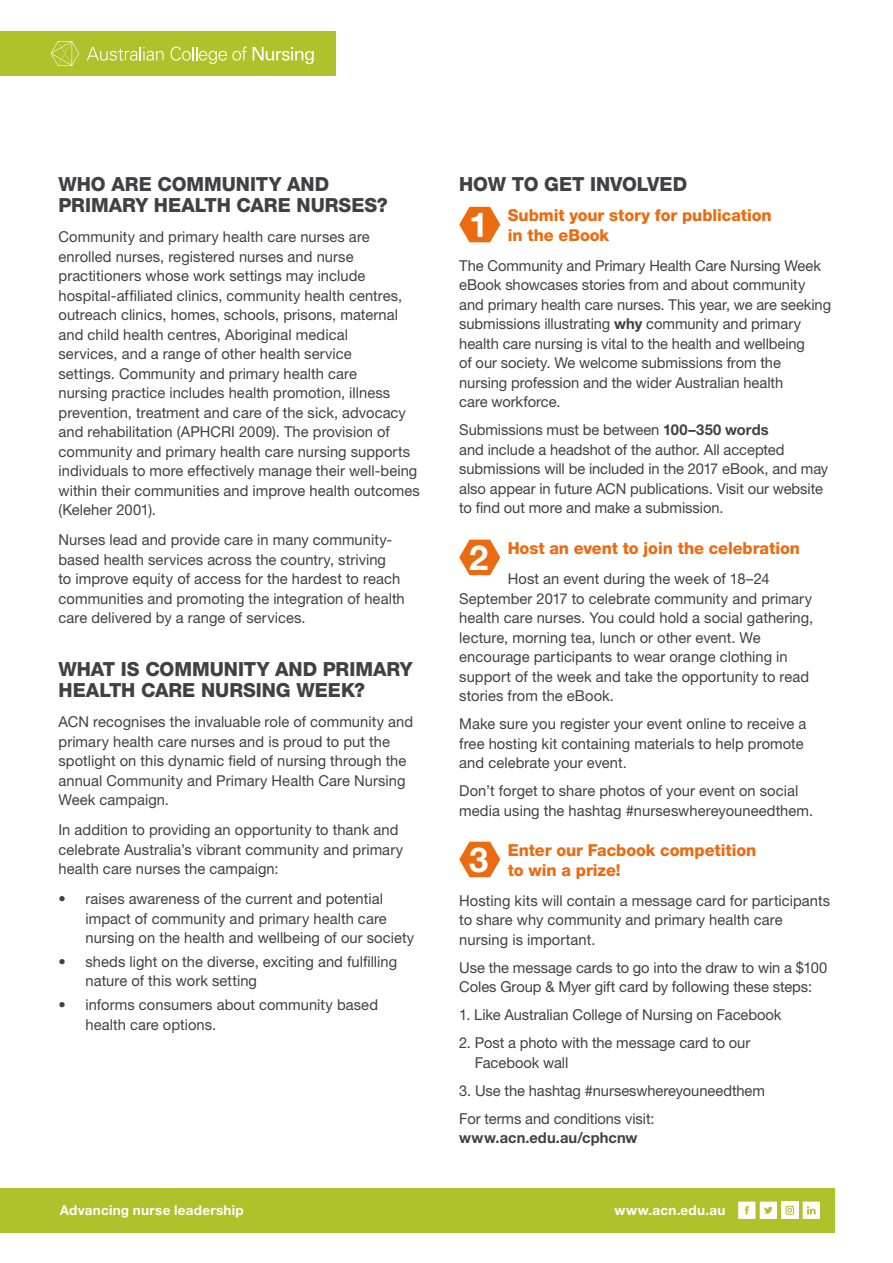
<style>
.page{position:relative;width:893px;height:1263px;background:#fff}
.page>*{position:absolute;margin:0;border:0;box-sizing:border-box;transform-origin:0 0}
.t1{font:700 34.5px "Helvetica Neue LT Std";color:#fff}
.t2{font:800 19.5px/21px "Helvetica Neue LT Std";color:#414042}
.t3{font:800 16.5px/19.5px "Helvetica Neue LT Std";letter-spacing:-.005em;color:#ec6b10}
.t4{font:15px/19.5px "Helvetica Neue LT Std";letter-spacing:.005em;color:#414042}
.t5{font:700 15px "Helvetica Neue LT Std";letter-spacing:.005em;color:#414042}
.t6{font:700 13.5px "Helvetica Neue LT Std";letter-spacing:.02em;color:#fff}
.s1{font-weight:700}
</style>
<div class="page">
<div style="left:0;top:1188px;width:834px;height:44px;background:#adc32b"></div>
<div style="left:0;top:32px;width:335px;height:44px;background:#adc32b"></div>
<svg style="left:51px;top:41px;width:28px;height:25px"></svg>
<svg style="left:87px;top:47px;width:77px;height:14px"></svg>
<svg style="left:171px;top:47px;width:76px;height:17px"></svg>
<svg style="left:253px;top:47px;width:61px;height:17px"></svg>
<svg style="left:803px;top:1202px;width:17px;height:17px"></svg>
<svg style="left:738px;top:1202px;width:39px;height:17px"></svg>
<div style="left:781px;top:1202px;width:17px;height:17px;background:#fff"></div>
<div style="left:786px;top:1206px;width:8px;height:8px;border:1px solid #adc32b;border-radius:2px"></div>
<svg style="left:787px;top:1207px;width:6px;height:5px"></svg>
<svg style="left:459px;top:207px;width:41px;height:35px"></svg>
<svg style="left:459px;top:540px;width:41px;height:35px"></svg>
<svg style="left:459px;top:842px;width:41px;height:35px"></svg>
<h2 class="t2" style="left:58px;top:174px;width:331px">WHO ARE COMMUNITY AND<br>PRIMARY HEALTH CARE NURSES?</h2>
<p class="t4" style="left:58px;top:227px;width:363px">Community and primary health care nurses are enrolled nurses, registered nurses and nurse practitioners whose work settings may include hospital-affiliated clinics, community health centres, outreach clinics, homes, schools, prisons, maternal and child health centres, Aboriginal medical<br>services, and a range of other health service<br>settings. Community and primary health care<br>nursing practice includes health promotion, illness prevention, treatment and care of the sick, advocacy and rehabilitation (APHCRI 2009). The provision of community and primary health care nursing supports individuals to more effectively manage their well-being within their communities and improve health outcomes (Keleher 2001).</p>
<p class="t4" style="left:58px;top:530px;width:348px">Nurses lead and provide care in many community&shy;based health services across the country, striving<br>to improve equity of access for the hardest to reach communities and promoting the integration of health care delivered by a range of services.</p>
<h2 class="t2" style="left:58px;top:659px;width:356px">WHAT IS COMMUNITY AND PRIMARY<br>HEALTH CARE NURSING WEEK?</h2>
<p class="t4" style="left:58px;top:712px;width:356px">ACN recognises the invaluable role of community and primary health care nurses and is proud to put the spotlight on this dynamic field of nursing through the annual Community and Primary Health Care Nursing Week campaign.</p>
<p class="t4" style="left:58px;top:820px;width:346px">In addition to providing an opportunity to thank and celebrate Australia’s vibrant community and primary health care nurses the campaign:</p>
<p class="t4" style="left:86px;top:889px;width:330px;text-indent:-27px">• raises awareness of the current and potential impact of community and primary health care nursing on the health and wellbeing of our society</p>
<p class="t4" style="left:86px;top:952px;width:313px;text-indent:-27px">• sheds light on the diverse, exciting and fulfilling nature of this work setting</p>
<p class="t4" style="left:86px;top:995px;width:294px;text-indent:-27px">• informs consumers about community based health care options.</p>
<h2 class="t2" style="left:459px;top:174px;width:229px">HOW TO GET INVOLVED</h2>
<h1 class="t1" style="left:469px;top:203px;width:21px">1</h1>
<p class="t3" style="left:508px;top:206px;width:266px">Submit your story for publication in the eBook</p>
<p class="t4" style="left:459px;top:256px;width:373px">The Community and Primary Health Care Nursing Week eBook showcases stories from and about community and primary health care nurses. This year, we are seeking submissions illustrating <span class="s1">why</span> community and primary health care nursing is vital to the health and wellbeing<br>of our society. We welcome submissions from the nursing profession and the wider Australian health<br>care workforce.</p>
<p class="t4" style="left:459px;top:420px;width:371px">Submissions must be between <span class="s1">100–350 words<br></span>and include a headshot of the author. All accepted submissions will be included in the 2017 eBook, and may also appear in future ACN publications. Visit our website to find out more and make a submission.</p>
<h1 class="t1" style="left:469px;top:536px;width:21px">2</h1>
<p class="t3" style="left:508px;top:538px;width:294px">Host an event to join the celebration</p>
<p class="t4" style="left:459px;top:569px;width:356px;text-indent:49px">Host an event during the week of 18–24<br>September 2017 to celebrate community and primary health care nurses. You could hold a social gathering, lecture, morning tea, lunch or other event. We encourage participants to wear orange clothing in support of the week and take the opportunity to read stories from the eBook.</p>
<p class="t4" style="left:459px;top:714px;width:349px">Make sure you register your event online to receive a free hosting kit containing materials to help promote and celebrate your event.</p>
<p class="t4" style="left:459px;top:781px;width:355px">Don’t forget to share photos of your event on social media using the hashtag #nurseswhereyouneedthem.</p>
<h1 class="t1" style="left:469px;top:838px;width:21px">3</h1>
<p class="t3" style="left:508px;top:840px;width:250px">Enter our Facbook competition to win a prize!</p>
<p class="t4" style="left:459px;top:890px;width:372px">Hosting kits will contain a message card for participants to share why community and primary health care nursing is important.</p>
<p class="t4" style="left:459px;top:957px;width:370px">Use the message cards to go into the draw to win a $100<br>Coles Group &amp; Myer gift card by following these steps:</p>
<p class="t4" style="left:459px;top:1005px;width:324px">1. Like Australian College of Nursing on Facebook</p>
<p class="t4" style="left:475px;top:1033px;width:277px;text-indent:-16px">2. Post a photo with the message card to our<br>Facebook wall</p>
<p class="t4" style="left:459px;top:1076px;width:307px;line-height:28px">3. Use the hashtag #nurseswhereyouneedthem<br>For terms and conditions visit:</p>
<p class="t5" style="left:459px;top:1129px;width:180px">www.acn.edu.au/cphcnw</p>
<p class="t6" style="left:60px;top:1202px;width:186px">Advancing nurse leadership</p>
<p class="t6" style="left:615px;top:1202px;width:112px">www.acn.edu.au</p>
</div>
